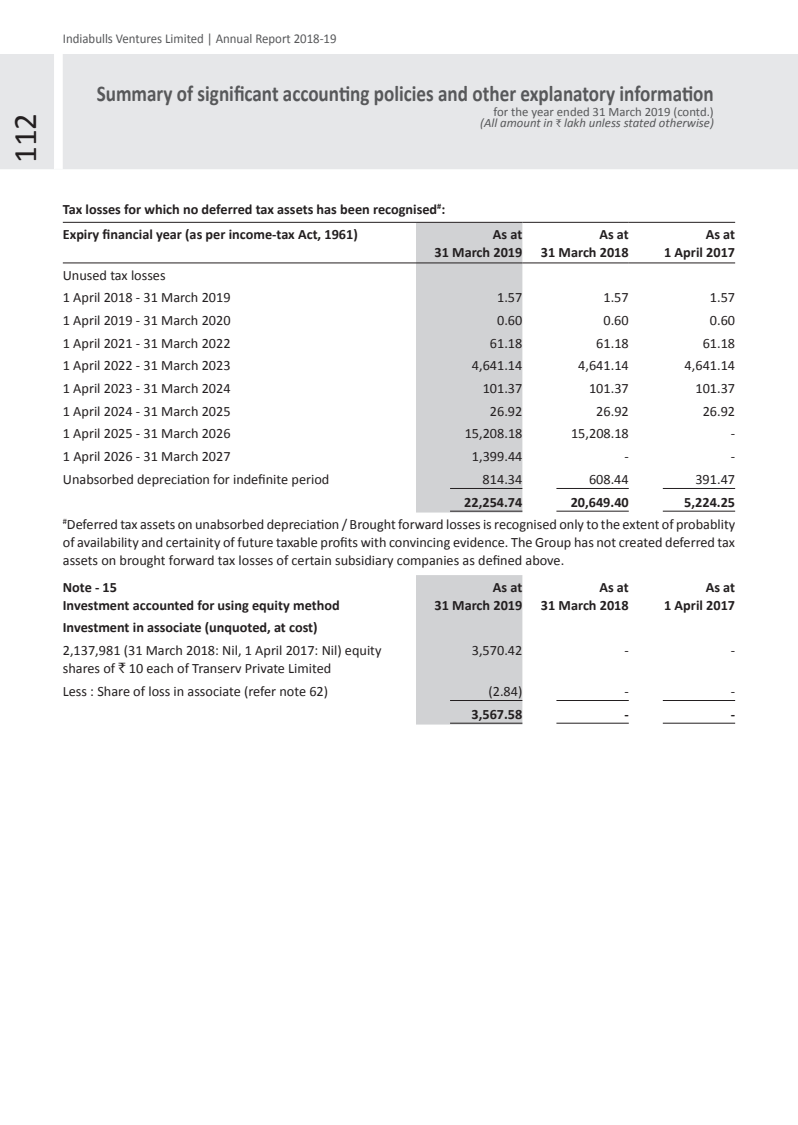
<style>
.page{position:relative;width:798px;height:1125px;background:#fff}
.page>*{position:absolute;margin:0;border:0;box-sizing:border-box;transform-origin:0 0}
.t1{font:33px "Calibri";color:#231f20}
.t2{font:700 22.5px "Calibri";color:#57585a;scale:.85 1}
.t3{font:14.25px/18px "Calibri";color:#231f20;text-align:justify}
.t4{font:700 14.25px/18px "Calibri";color:#231f20;text-align:right}
.t5{font:13.5px "Calibri";color:#57585a;scale:.95 1}
.t6{font:italic 12.75px/10.5px "Calibri";color:#57585a;text-align:right}
.s1{font-style:normal}
.s2{font-family:"Rupee Foradian";font-style:normal;font-size:10.5px}
.s3{font-family:"Rupee Foradian"}
</style>
<div class="page">
<div style="left:0;top:54px;width:797px;height:115px;background:#e6e7e9"></div>
<div style="left:54px;top:46px;width:9px;height:123px;background:#fff"></div>
<div style="left:416px;top:223px;width:106px;height:289px;background:#d1d2d4"></div>
<hr style="left:63px;top:222px;width:353px;height:1px;background:#231f20">
<hr style="left:416px;top:222px;width:106px;height:1px;background:#231f20">
<hr style="left:522px;top:222px;width:106px;height:1px;background:#231f20">
<hr style="left:628px;top:222px;width:107px;height:1px;background:#231f20">
<hr style="left:63px;top:263px;width:353px;height:1px;background:#231f20">
<hr style="left:416px;top:263px;width:106px;height:1px;background:#231f20">
<hr style="left:522px;top:263px;width:106px;height:1px;background:#231f20">
<hr style="left:628px;top:263px;width:107px;height:1px;background:#231f20">
<hr style="left:450px;top:488px;width:72px;height:1px;background:#231f20">
<hr style="left:556px;top:488px;width:72px;height:1px;background:#231f20">
<hr style="left:662px;top:488px;width:73px;height:1px;background:#231f20">
<hr style="left:450px;top:511px;width:72px;height:1px;background:#231f20">
<hr style="left:556px;top:511px;width:72px;height:1px;background:#231f20">
<hr style="left:662px;top:511px;width:73px;height:1px;background:#231f20">
<div style="left:416px;top:575px;width:106px;height:149px;background:#d1d2d4"></div>
<hr style="left:450px;top:700px;width:72px;height:1px;background:#231f20">
<hr style="left:556px;top:700px;width:72px;height:1px;background:#231f20">
<hr style="left:662px;top:700px;width:73px;height:1px;background:#231f20">
<hr style="left:450px;top:723px;width:72px;height:1px;background:#231f20">
<hr style="left:556px;top:723px;width:72px;height:1px;background:#231f20">
<hr style="left:662px;top:723px;width:73px;height:1px;background:#231f20">
<h1 class="t1" style="left:4px;top:163px;width:52px;rotate:-90deg">112</h1>
<p class="t5" style="left:63px;top:30px;width:290px">Indiabulls Ventures Limited | Annual Report 2018-19</p>
<p class="t2" style="left:97px;top:79px;width:727px">Summary of significant accounting policies and other explanatory information</p>
<p class="t6" style="left:480px;top:106px;width:235px"><span class="s1">for the year ended 31 March 2019 (contd.) </span>(All amount in <span class="s2">`</span> lakh unless stated otherwise)</p>
<p class="t4" style="left:63px;top:200px;width:384px">Tax losses for which no deferred tax assets has been recognised<sup>#</sup>:</p>
<p class="t4" style="left:63px;top:225px;width:296px">Expiry financial year (as per income-tax Act, 1961)</p>
<p class="t4" style="left:434px;top:225px;width:89px">As at<br>31 March 2019</p>
<p class="t4" style="left:541px;top:225px;width:89px">As at<br>31 March 2018</p>
<p class="t4" style="left:664px;top:225px;width:72px">As at<br>1 April 2017</p>
<p class="t3" style="left:63px;top:266px;width:104px">Unused tax losses</p>
<p class="t3" style="left:63px;top:289px;width:169px">1 April 2018 - 31 March 2019</p>
<p class="t3" style="left:497px;top:289px;width:27px">1.57</p>
<p class="t3" style="left:603px;top:289px;width:27px">1.57</p>
<p class="t3" style="left:709px;top:289px;width:27px">1.57</p>
<p class="t3" style="left:63px;top:311px;width:169px">1 April 2019 - 31 March 2020</p>
<p class="t3" style="left:497px;top:311px;width:27px">0.60</p>
<p class="t3" style="left:603px;top:311px;width:27px">0.60</p>
<p class="t3" style="left:709px;top:311px;width:27px">0.60</p>
<p class="t3" style="left:63px;top:334px;width:169px">1 April 2021 - 31 March 2022</p>
<p class="t3" style="left:490px;top:334px;width:34px">61.18</p>
<p class="t3" style="left:596px;top:334px;width:34px">61.18</p>
<p class="t3" style="left:702px;top:334px;width:34px">61.18</p>
<p class="t3" style="left:63px;top:357px;width:169px">1 April 2022 - 31 March 2023</p>
<p class="t3" style="left:472px;top:357px;width:52px">4,641.14</p>
<p class="t3" style="left:578px;top:357px;width:52px">4,641.14</p>
<p class="t3" style="left:684px;top:357px;width:52px">4,641.14</p>
<p class="t3" style="left:63px;top:379px;width:169px">1 April 2023 - 31 March 2024</p>
<p class="t3" style="left:482px;top:379px;width:41px">101.37</p>
<p class="t3" style="left:589px;top:379px;width:41px">101.37</p>
<p class="t3" style="left:695px;top:379px;width:41px">101.37</p>
<p class="t3" style="left:63px;top:402px;width:169px">1 April 2024 - 31 March 2025</p>
<p class="t3" style="left:490px;top:402px;width:34px">26.92</p>
<p class="t3" style="left:596px;top:402px;width:34px">26.92</p>
<p class="t3" style="left:702px;top:402px;width:34px">26.92</p>
<p class="t3" style="left:63px;top:425px;width:169px">1 April 2025 - 31 March 2026</p>
<p class="t3" style="left:464px;top:425px;width:59px">15,208.18</p>
<p class="t3" style="left:571px;top:425px;width:59px">15,208.18</p>
<p class="t3" style="left:730px;top:425px;width:6px">-</p>
<p class="t3" style="left:63px;top:447px;width:169px">1 April 2026 - 31 March 2027</p>
<p class="t3" style="left:472px;top:447px;width:52px">1,399.44</p>
<p class="t3" style="left:624px;top:447px;width:6px">-</p>
<p class="t3" style="left:730px;top:447px;width:6px">-</p>
<p class="t3" style="left:63px;top:470px;width:268px">Unabsorbed depreciation for indefinite period</p>
<p class="t3" style="left:482px;top:470px;width:41px">814.34</p>
<p class="t3" style="left:589px;top:470px;width:41px">608.44</p>
<p class="t3" style="left:695px;top:470px;width:41px">391.47</p>
<p class="t4" style="left:464px;top:493px;width:60px">22,254.74</p>
<p class="t4" style="left:570px;top:493px;width:60px">20,649.40</p>
<p class="t4" style="left:684px;top:493px;width:52px">5,224.25</p>
<p class="t3" style="left:63px;top:515px;width:673px"><sup>#</sup>Deferred tax assets on unabsorbed depreciation / Brought forward losses is recognised only to the extent of probablity of availability and certainity of future taxable profits with convincing evidence. The Group has not created deferred tax assets on brought forward tax losses of certain subsidiary companies as defined above.</p>
<p class="t4" style="left:63px;top:578px;width:56px">Note - 15</p>
<p class="t4" style="left:63px;top:596px;width:278px">Investment accounted for using equity method</p>
<p class="t4" style="left:434px;top:578px;width:89px">As at<br>31 March 2019</p>
<p class="t4" style="left:541px;top:578px;width:89px">As at<br>31 March 2018</p>
<p class="t4" style="left:664px;top:578px;width:72px">As at<br>1 April 2017</p>
<p class="t4" style="left:63px;top:619px;width:256px">Investment in associate (unquoted, at cost)</p>
<p class="t3" style="left:63px;top:641px;width:320px">2,137,981 (31 March 2018: Nil, 1 April 2017: Nil) equity shares of <span class="s3">`</span> 10 each of Transerv Private Limited</p>
<p class="t3" style="left:472px;top:641px;width:52px">3,570.42</p>
<p class="t3" style="left:624px;top:641px;width:6px">-</p>
<p class="t3" style="left:730px;top:641px;width:6px">-</p>
<p class="t3" style="left:63px;top:682px;width:267px">Less : Share of loss in associate (refer note 62)</p>
<p class="t3" style="left:488px;top:682px;width:35px">(2.84)</p>
<p class="t3" style="left:624px;top:682px;width:6px">-</p>
<p class="t3" style="left:730px;top:682px;width:6px">-</p>
<p class="t4" style="left:471px;top:705px;width:52px">3,567.58</p>
<p class="t4" style="left:624px;top:705px;width:6px">-</p>
<p class="t4" style="left:730px;top:705px;width:6px">-</p>
</div>
